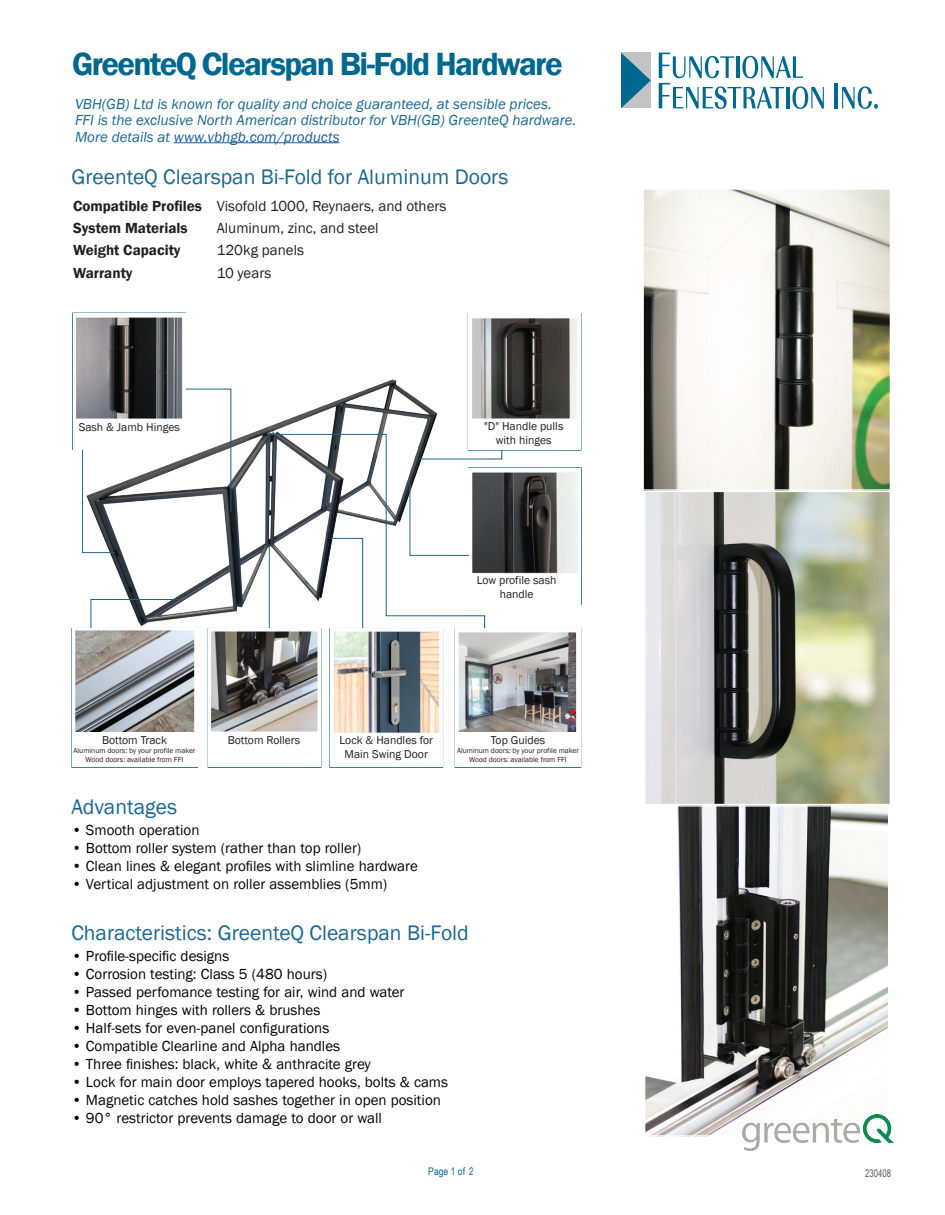
<style>
.page{position:relative;width:945px;height:1215px;background:#fff}
.page>*{position:absolute;margin:0;border:0;box-sizing:border-box;transform-origin:0 0}
.t1{font:600 33px "Franklin Gothic";letter-spacing:-.05em;color:#00678f}
.t2{font:21.6px "Franklin Gothic";color:#196890}
.Features_BULLETS{font:15px "Franklin Gothic";color:#000}
.Features_BULLETS-2{font:15px "Franklin Gothic";color:#040503}
.t3{font:italic 15px "Franklin Gothic";color:#196890}
.t4{font:15px "Franklin Gothic";color:#231f20}
.t5{font:600 15px "Franklin Gothic";color:#231f20}
.t6{font:italic 15px "Franklin Gothic";color:#175d9e}
.t7{font:11.7px/14.1px "Franklin Gothic";color:#231f20;text-align:center}
.t8{font:10.5px "Arial Narrow";color:#00688f}
.t9{font:10.5px "Arial Narrow";color:#57585a;scale:.9 1}
.t10{font:7.5px "Franklin Gothic";color:#231f20}
.s1{color:#196890}
.s2{color:#000}
</style>
<div class="page">
<img style="left:646px;top:493px;width:243px;height:642px">
<div style="left:644px;top:491px;width:247px;height:314px;border:1px solid #fff"></div>
<div style="left:644px;top:805px;width:245px;height:332px;border:1px solid #fff"></div>
<img style="left:644px;top:190px;width:245px;height:299px">
<div style="left:642px;top:188px;width:249px;height:303px;border:1px solid #fff"></div>
<hr style="left:174px;top:142px;width:166px;height:1px;background:#175d9e">
<svg style="left:621px;top:53px;width:30px;height:55px;background:#6095aa"></svg>
<svg style="left:659px;top:53px;width:165px;height:56px"></svg>
<hr style="left:834px;top:83px;width:4px;height:25px;background:#00688f">
<svg style="left:842px;top:86px;width:36px;height:23px"></svg>
<img style="left:743px;top:1115px;width:151px;height:36px">
<svg style="left:455px;top:632px;width:126px;height:136px"></svg>
<div style="left:71px;top:628px;width:127px;height:140px;background:linear-gradient(to right,#fff,#fff);border:1px solid #fff"></div>
<div style="left:468px;top:467px;width:114px;height:138px;background:#fff;border:1px solid #fff"></div>
<img style="left:76px;top:379px;width:361px;height:250px">
<img style="left:472px;top:318px;width:105px;height:101px">
<img style="left:503px;top:472px;width:75px;height:102px">
<img style="left:458px;top:633px;width:122px;height:98px">
<div style="left:208px;top:628px;width:113px;height:140px;background:#fff;border:1px solid #fff"></div>
<div style="left:329px;top:628px;width:114px;height:140px;background:#fff;border:1px solid #fff"></div>
<img style="left:333px;top:630px;width:109px;height:104px">
<img style="left:209px;top:629px;width:111px;height:102px">
<div style="left:209px;top:735px;width:110px;height:12px;background:#fff"></div>
<img style="left:74px;top:629px;width:121px;height:102px">
<div style="left:72px;top:313px;width:114px;height:137px;background:#fff;border:1px solid #fff"></div>
<img style="left:76px;top:316px;width:109px;height:107px">
<div style="left:74px;top:423px;width:111px;height:17px;background:#fff"></div>
<svg style="left:185px;top:388px;width:47px;height:125px"></svg>
<svg style="left:82px;top:449px;width:34px;height:105px"></svg>
<svg style="left:90px;top:599px;width:91px;height:30px"></svg>
<svg style="left:267px;top:433px;width:236px;height:196px"></svg>
<div style="left:457px;top:735px;width:122px;height:31px;background:#fff"></div>
<div style="left:74px;top:735px;width:121px;height:31px;background:#fff"></div>
<p class="t1" style="left:72px;top:44px;width:492px">GreenteQ Clearspan Bi-Fold Hardware</p>
<p class="t3" style="left:75px;top:94px;width:478px">VBH(GB) Ltd is known for quality and choice guaranteed, at sensible prices.</p>
<p class="t3" style="left:75px;top:111px;width:503px">FFI is the exclusive North American distributor for VBH(GB) GreenteQ hardware.</p>
<p class="t6" style="left:75px;top:127px;width:266px"><span class="s1">More details at</span> www.vbhgb.com/products</p>
<p class="t2" style="left:71px;top:164px;width:439px">GreenteQ Clearspan Bi-Fold for Aluminum Doors</p>
<p class="t5" style="left:73px;top:197px;width:130px">Compatible Profiles</p>
<p class="t4" style="left:217px;top:197px;width:231px">Visofold 1000, Reynaers, and others</p>
<p class="t5" style="left:73px;top:219px;width:116px">System Materials</p>
<p class="t4" style="left:217px;top:219px;width:163px">Aluminum, zinc, and steel</p>
<p class="t5" style="left:73px;top:241px;width:109px">Weight Capacity</p>
<p class="t4" style="left:217px;top:241px;width:89px">120kg panels</p>
<p class="t5" style="left:73px;top:263px;width:61px">Warranty</p>
<p class="t4" style="left:217px;top:263px;width:56px">10 years</p>
<p class="t7" style="left:79px;top:420px;width:103px">Sash &amp; Jamb Hinges</p>
<p class="t7" style="left:484px;top:419px;width:81px">"D" Handle pulls with hinges</p>
<p class="t7" style="left:477px;top:573px;width:81px">Low profile sash handle</p>
<p class="t7" style="left:102px;top:733px;width:66px">Bottom Track</p>
<p class="t10" style="left:74px;top:746px;width:123px">Aluminum doors: by your profile maker</p>
<p class="t10" style="left:86px;top:755px;width:99px">Wood doors: available from FFI</p>
<p class="t2" style="left:71px;top:793px;width:107px">Advantages</p>
<p class="t7" style="left:228px;top:733px;width:74px">Bottom Rollers</p>
<p class="t7" style="left:340px;top:733px;width:95px">Lock &amp; Handles for<br>Main Swing Door</p>
<p class="Features_BULLETS-2" style="left:72px;top:821px;width:129px"><span class="s2">•</span> Smooth operation</p>
<p class="Features_BULLETS-2" style="left:72px;top:839px;width:291px">• Bottom roller system (rather than top roller)</p>
<p class="Features_BULLETS-2" style="left:72px;top:857px;width:348px">• Clean lines &amp; elegant profiles with slimline hardware</p>
<p class="Features_BULLETS-2" style="left:72px;top:875px;width:317px">• Vertical adjustment on roller assemblies (5mm)</p>
<p class="t7" style="left:491px;top:733px;width:56px">Top Guides</p>
<p class="t10" style="left:457px;top:746px;width:123px">Aluminum doors: by your profile maker</p>
<p class="t10" style="left:469px;top:755px;width:99px">Wood doors: available from FFI</p>
<p class="t2" style="left:71px;top:919px;width:399px">Characteristics: GreenteQ Clearspan Bi-Fold</p>
<p class="Features_BULLETS" style="left:72px;top:947px;width:159px">• Profile-specific designs</p>
<p class="Features_BULLETS" style="left:72px;top:965px;width:257px">• Corrosion testing: Class 5 (480 hours)</p>
<p class="Features_BULLETS" style="left:72px;top:983px;width:334px">• Passed perfomance testing for air, wind and water</p>
<p class="Features_BULLETS" style="left:72px;top:1001px;width:250px">• Bottom hinges with rollers &amp; brushes</p>
<p class="Features_BULLETS" style="left:72px;top:1019px;width:259px">• Half-sets for even-panel configurations</p>
<p class="Features_BULLETS" style="left:72px;top:1037px;width:270px">• Compatible Clearline and Alpha handles</p>
<p class="Features_BULLETS" style="left:72px;top:1055px;width:300px">• Three finishes: black, white &amp; anthracite grey</p>
<p class="Features_BULLETS" style="left:72px;top:1073px;width:378px">• Lock for main door employs tapered hooks, bolts &amp; cams</p>
<p class="Features_BULLETS" style="left:72px;top:1091px;width:371px">• Magnetic catches hold sashes together in open position</p>
<p class="Features_BULLETS" style="left:72px;top:1109px;width:312px">• 90° restrictor prevents damage to door or wall</p>
<p class="t8" style="left:428px;top:1164px;width:47px">Page 1 of 2</p>
<p class="t9" style="left:865px;top:1165px;width:30px">230408</p>
</div>
